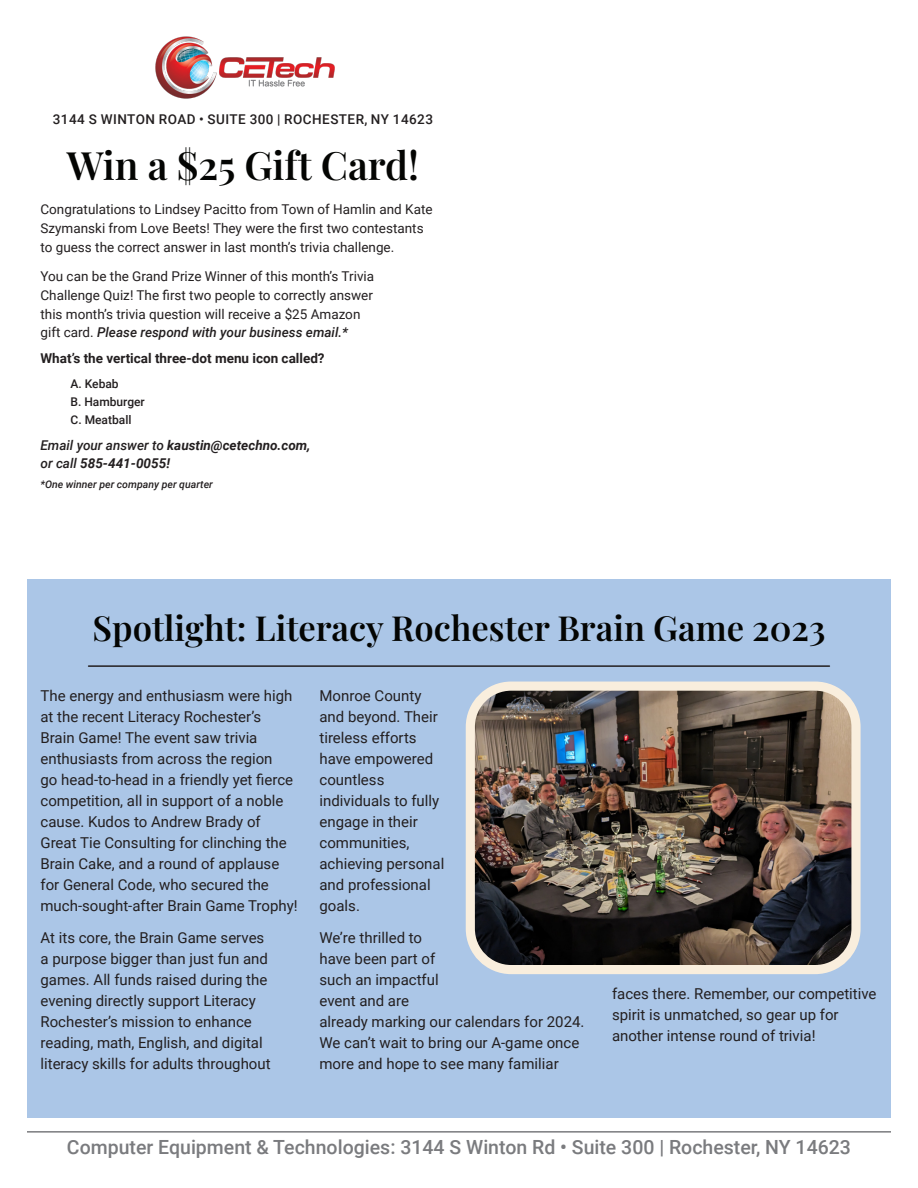
<style>
.page{position:relative;width:918px;height:1188px;background:#fff}
.page>*{position:absolute;margin:0;border:0;box-sizing:border-box;transform-origin:0 0}
.heading_1_centered{font:39px "Playfair Display";color:#040503}
.heading_1{font:34.5px "Playfair Display";color:#040503}
.t1{font:500 19.5px "Roboto";color:#7a7b7e}
.body_copy{font:15px/21px "Roboto";color:#231f20}
.body_copy-2{font:13.5px/18.8px "Roboto";color:#231f20}
.body_copy-3{font:italic 700 13.5px "Roboto";color:#231f20}
.t2{font:500 13.5px "Roboto";letter-spacing:.035em;color:#231f20}
.t3{font:700 13.5px "Roboto";color:#231f20}
.t4{font:500 12px "Roboto";color:#231f20}
.body_copy-4{font:italic 500 10.5px "Roboto";color:#231f20}
.s1{font-weight:500;font-style:italic}
.s2{font-weight:500}
</style>
<div class="page">
<hr style="left:27px;top:1131px;width:864px;height:2px;background:#7a7b7e">
<div style="left:27px;top:579px;width:864px;height:539px;background:#abc6e7"></div>
<img style="left:155px;top:36px;width:180px;height:63px">
<hr style="left:89px;top:665px;width:740px;height:2px;background:#231f20">
<img style="left:476px;top:692px;width:375px;height:272px">
<div style="left:466px;top:682px;width:395px;height:292px;border:9px solid #f9eedd;border-radius:41px"></div>
<p class="t2" style="left:53px;top:110px;width:382px">3144 S WINTON ROAD • SUITE 300 | ROCHESTER, NY 14623</p>
<p class="heading_1_centered" style="left:67px;top:135px;width:354px">Win a $25 Gift Card!</p>
<p class="body_copy-2" style="left:40px;top:199px;width:394px">Congratulations to Lindsey Pacitto from Town of Hamlin and Kate<br>Szymanski from Love Beets! They were the first two contestants to guess the correct answer in last month’s trivia challenge.</p>
<p class="body_copy-2" style="left:40px;top:267px;width:335px">You can be the Grand Prize Winner of this month’s Trivia Challenge Quiz! The first two people to correctly answer this month’s trivia question will receive a $25 Amazon gift card. <span class="s1">Please respond with your business email.*</span></p>
<p class="t3" style="left:40px;top:349px;width:286px">What’s the vertical three-dot menu icon called?</p>
<p class="t4" style="left:70px;top:376px;width:50px">A. Kebab</p>
<p class="t4" style="left:70px;top:394px;width:76px">B. Hamburger</p>
<p class="t4" style="left:70px;top:412px;width:62px">C. Meatball</p>
<p class="body_copy-3" style="left:40px;top:436px;width:272px"><span class="s2">Email your answer to</span> kaustin@cetechno.com,</p>
<p class="body_copy-3" style="left:40px;top:454px;width:131px"><span class="s2">or call</span> 585-441-0055!</p>
<p class="body_copy-4" style="left:40px;top:477px;width:174px">*One winner per company per quarter</p>
<p class="heading_1" style="left:93px;top:601px;width:734px">Spotlight: Literacy Rochester Brain Game 2023</p>
<p class="body_copy" style="left:40px;top:685px;width:259px">The energy and enthusiasm were high at the recent Literacy Rochester’s Brain Game! The event saw trivia enthusiasts from across the region<br>go head-to-head in a friendly yet fierce competition, all in support of a noble cause. Kudos to Andrew Brady of Great Tie Consulting for clinching the Brain Cake, and a round of applause for General Code, who secured the much-sought-after Brain Game Trophy!</p>
<p class="body_copy" style="left:40px;top:926px;width:232px">At its core, the Brain Game serves a purpose bigger than just fun and games. All funds raised during the evening directly support Literacy Rochester’s mission to enhance reading, math, English, and digital literacy skills for adults throughout</p>
<p class="body_copy" style="left:320px;top:685px;width:126px">Monroe County and beyond. Their tireless efforts have empowered countless individuals to fully engage in their communities, achieving personal and professional goals.</p>
<p class="body_copy" style="left:320px;top:926px;width:267px">We’re thrilled to<br>have been part of<br>such an impactful<br>event and are<br>already marking our calendars for 2024.<br>We can’t wait to bring our A-game once more and hope to see many familiar</p>
<p class="body_copy" style="left:612px;top:983px;width:266px">faces there. Remember, our competitive spirit is unmatched, so gear up for another intense round of trivia!</p>
<p class="t1" style="left:67px;top:1134px;width:786px">Computer Equipment &amp; Technologies: 3144 S Winton Rd • Suite 300 | Rochester, NY 14623</p>
</div>
